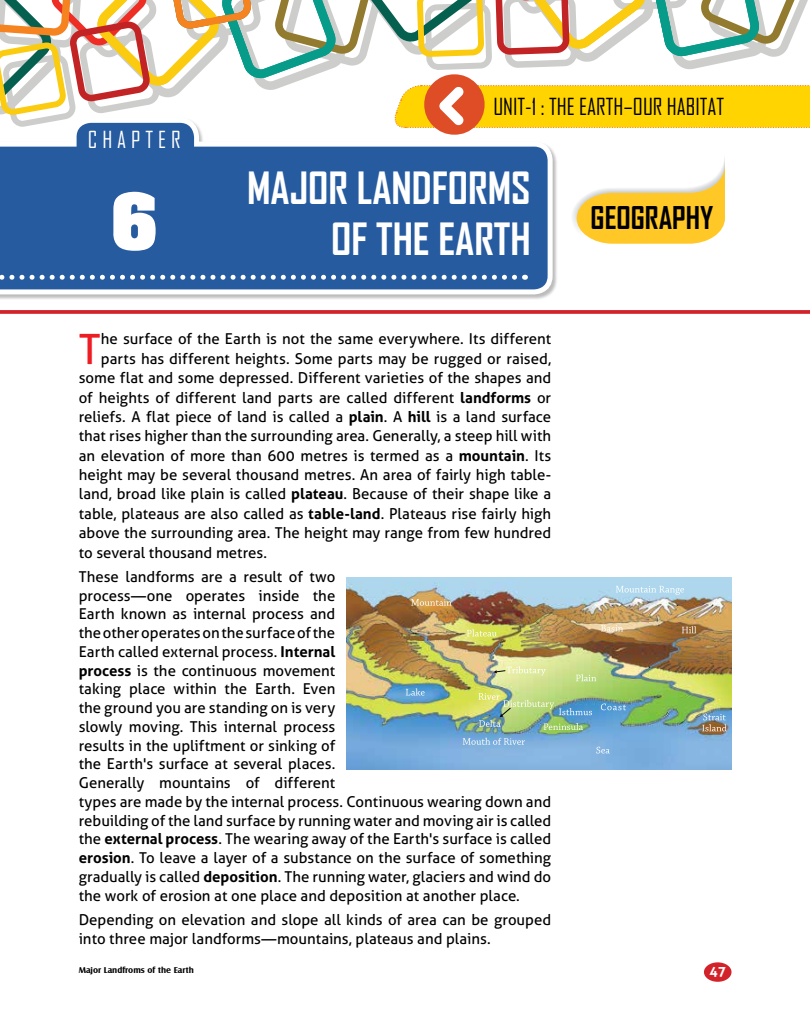
<style>
.page{position:relative;width:810px;height:1035px;background:#fff}
.page>*{position:absolute;margin:0;border:0;box-sizing:border-box;transform-origin:0 0}
.t1{font:700 66.25px "Aardvark";color:#fff}
.t2{font:700 42.5px/51px "Agency FB";color:#fff;text-align:right}
.t3{font:41.88px "Aller";color:#ed1d24}
.t4{font:700 30px "Agency FB";color:#000}
.t5{font:22.5px "Agency FB";color:#000}
.t6{font:22.5px "Agency FB";letter-spacing:.22em;color:#fff}
.t7{font:15px/18.8px "Aller";color:#000}
.t8{font:700 13.75px "Aller";color:#fff}
.t9{font:700 8.75px "Castle T";color:#000}
.s1{font-weight:700}
</style>
<div class="page">
<div style="left:0;top:118px;width:558px;height:182px;background:#000;opacity:.27"></div>
<svg style="left:0;top:135px;width:555px;height:162px"></svg>
<svg style="left:0;top:275px;width:515px;height:5px"></svg>
<svg style="left:0;top:310px;width:810px;height:4px"></svg>
<div style="left:704px;top:962px;width:28px;height:20px;background:#d2232a;border-radius:50%"></div>
<img style="left:347px;top:577px;width:384px;height:193px">
<svg style="left:616px;top:586px;width:68px;height:9px"></svg>
<svg style="left:411px;top:599px;width:41px;height:7px"></svg>
<svg style="left:467px;top:629px;width:30px;height:7px"></svg>
<svg style="left:406px;top:688px;width:19px;height:8px"></svg>
<svg style="left:493px;top:666px;width:53px;height:10px"></svg>
<svg style="left:463px;top:738px;width:62px;height:7px"></svg>
<img style="left:479px;top:693px;width:113px;height:37px">
<svg style="left:601px;top:704px;width:25px;height:6px"></svg>
<svg style="left:576px;top:674px;width:20px;height:7px"></svg>
<svg style="left:702px;top:714px;width:25px;height:17px"></svg>
<svg style="left:601px;top:625px;width:22px;height:7px"></svg>
<svg style="left:682px;top:626px;width:14px;height:7px"></svg>
<svg style="left:596px;top:747px;width:14px;height:6px"></svg>
<svg style="left:0;top:0;width:810px;height:135px"></svg>
<svg style="left:572px;top:158px;width:153px;height:86px"></svg>
<h3 class="t6" style="left:88px;top:126px;width:94px">CHAPTER</h3>
<h1 class="t1" style="left:112px;top:165px;width:46px">6</h1>
<h3 class="t5" style="left:493px;top:93px;width:96px">UNIT-1 : THE EARTH</h3>
<h3 class="t5" style="left:623px;top:93px;width:80px">–OUR HABITAT</h3>
<h2 class="t2" style="left:247px;top:162px;width:285px">MAJOR LANDFORMS<br>OF THE EARTH</h2>
<h3 class="t4" style="left:591px;top:199px;width:124px">GEOGRAPHY</h3>
<h3 class="t3" style="left:79px;top:323px;width:24px">T</h3>
<p class="t7" style="left:101px;top:330px;width:452px">he surface of the Earth is not the same everywhere. Its different</p>
<p class="t7" style="left:101px;top:349px;width:452px">parts has different heights. Some parts may be rugged or raised,</p>
<p class="t7" style="left:79px;top:368px;width:474px">some flat and some depressed. Different varieties of the shapes and</p>
<p class="t7" style="left:79px;top:388px;width:474px">of heights of different land parts are called different <span class="s1">landforms</span> or</p>
<p class="t7" style="left:79px;top:407px;width:474px">reliefs. A flat piece of land is called a <span class="s1">plain</span>. A <span class="s1">hill</span> is a land surface</p>
<p class="t7" style="left:79px;top:427px;width:474px">that rises higher than the surrounding area. Generally, a steep hill with</p>
<p class="t7" style="left:79px;top:446px;width:474px">an elevation of more than 600 metres is termed as a <span class="s1">mountain</span>. Its</p>
<p class="t7" style="left:79px;top:465px;width:474px">height may be several thousand metres. An area of fairly high table-</p>
<p class="t7" style="left:79px;top:485px;width:474px">land, broad like plain is called <span class="s1">plateau</span>. Because of their shape like a</p>
<p class="t7" style="left:79px;top:504px;width:474px">table, plateaus are also called as <span class="s1">table-land</span>. Plateaus rise fairly high</p>
<p class="t7" style="left:79px;top:523px;width:474px">above the surrounding area. The height may range from few hundred</p>
<p class="t7" style="left:79px;top:543px;width:190px">to several thousand metres.</p>
<p class="t7" style="left:79px;top:567px;width:474px">These landforms are a result of two<br>process—one operates inside the<br>Earth known as internal process and<br>the other operates on the surface of the<br>Earth called external process. <span class="s1">Internal<br>process</span> is the continuous movement<br>taking place within the Earth. Even<br>the ground you are standing on is very<br>slowly moving. This internal process<br>results in the upliftment or sinking of<br>the Earth's surface at several places.<br>Generally mountains of different<br>types are made by the internal process. Continuous wearing down and rebuilding of the land surface by running water and moving air is called the <span class="s1">external process</span>. The wearing away of the Earth's surface is called <span class="s1">erosion</span>. To leave a layer of a substance on the surface of something gradually is called <span class="s1">deposition</span>. The running water, glaciers and wind do the work of erosion at one place and deposition at another place.</p>
<p class="t7" style="left:79px;top:910px;width:474px">Depending on elevation and slope all kinds of area can be grouped into three major landforms—mountains, plateaus and plains.</p>
<p class="t9" style="left:79px;top:965px;width:117px">Major Landfroms of the Earth</p>
<p class="t8" style="left:709px;top:963px;width:18px">47</p>
</div>
